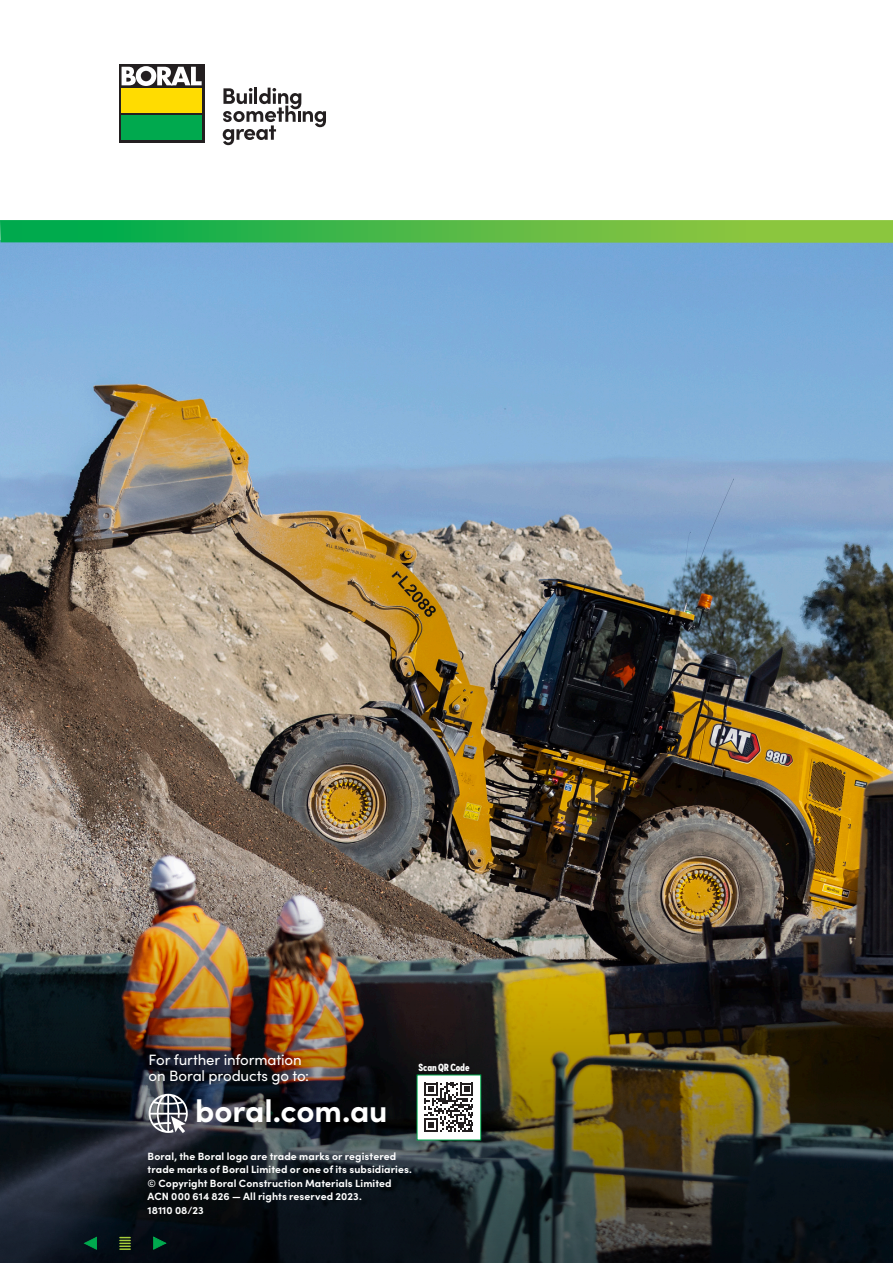
<style>
.page{position:relative;width:893px;height:1263px;background:#fff}
.page>*{position:absolute;margin:0;border:0;box-sizing:border-box;transform-origin:0 0}
.t1{font:700 31.5px "Sofia Pro";letter-spacing:-.005em;color:#fff}
.Body_Copy{font:15px/16.5px "Sofia Pro";letter-spacing:-.01em;color:#fff}
.Disclaimer{font:700 10.5px/13.5px "Sofia Pro";letter-spacing:.01em;color:#fff}
.Body_Copy-2{font:900 10.5px "Sofia Pro Condensed";letter-spacing:-.005em;color:#fff}
</style>
<div class="page">
<img style="left:0;top:243px;width:893px;height:642px">
<svg style="left:0;top:220px;width:893px;height:23px;background:#4fb949"></svg>
<img style="left:0;top:885px;width:893px;height:378px">
<svg style="left:149px;top:1094px;width:39px;height:39px"></svg>
<div style="left:417px;top:1075px;width:64px;height:65px;background:#fff"></div>
<svg style="left:424px;top:1082px;width:49px;height:50px"></svg>
<svg style="left:83px;top:1236px;width:14px;height:15px"></svg>
<svg style="left:153px;top:1235px;width:14px;height:16px"></svg>
<svg style="left:120px;top:1237px;width:10px;height:13px"></svg>
<div style="left:119px;top:64px;width:86px;height:79px;background:#231f20"></div>
<div style="left:122px;top:88px;width:80px;height:25px;background:#ffdc01"></div>
<div style="left:122px;top:115px;width:80px;height:25px;background:#00a94e"></div>
<svg style="left:122px;top:66px;width:80px;height:20px"></svg>
<svg style="left:223px;top:88px;width:103px;height:57px"></svg>
<p class="Body_Copy" style="left:149px;top:1050px;width:162px">For further information on Boral products go to:</p>
<p class="t1" style="left:195px;top:1087px;width:194px">boral.com.au</p>
<p class="Disclaimer" style="left:148px;top:1148px;width:266px">Boral, the Boral logo are trade marks or registered trade marks of Boral Limited or one of its subsidiaries.</p>
<p class="Disclaimer" style="left:148px;top:1175px;width:246px">© Copyright Boral Construction Materials Limited</p>
<p class="Disclaimer" style="left:148px;top:1189px;width:216px">ACN 000 614 826 — All rights reserved 2023.</p>
<p class="Disclaimer" style="left:148px;top:1202px;width:58px">18110 08/23</p>
<p class="Body_Copy-2" style="left:418px;top:1059px;width:53px">Scan QR Code</p>
</div>
